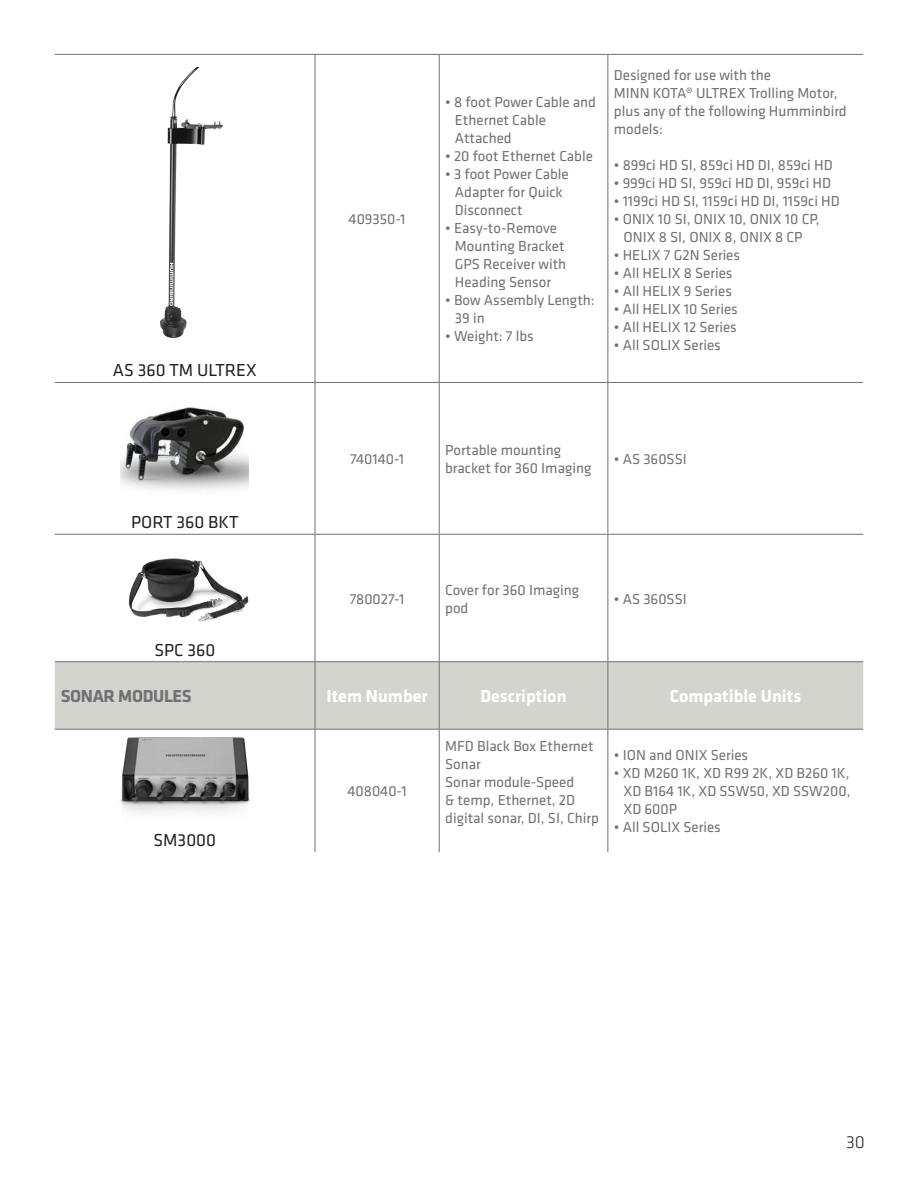
<style>
.page{position:relative;width:918px;height:1188px;background:#fff}
.page>*{position:absolute;margin:0;border:0;box-sizing:border-box;transform-origin:0 0}
.t1{font:700 18px "Klavika";color:#fff}
.t2{font:18px "Klavika";color:#231f20}
.t3{font:700 18px "Klavika";letter-spacing:-.02em;color:#717074}
.t4{font:300 18px "Klavika";color:#231f20}
.t5{font:15px/18px "Klavika";color:#717074}
</style>
<div class="page">
<svg style="left:55px;top:55px;width:260px;height:797px"></svg>
<div style="left:55px;top:534px;width:260px;height:128px;background:#fff"></div>
<div style="left:55px;top:662px;width:808px;height:67px;background:#d4d4ce"></div>
<hr style="left:315px;top:662px;width:1px;height:67px;background:#717074">
<hr style="left:439px;top:662px;width:1px;height:67px;background:#717074">
<hr style="left:608px;top:662px;width:1px;height:67px;background:#717074">
<hr style="left:55px;top:54px;width:260px;height:1px;background:#717074">
<hr style="left:315px;top:55px;width:1px;height:327px;background:#717074">
<hr style="left:439px;top:55px;width:1px;height:327px;background:#717074">
<hr style="left:315px;top:54px;width:124px;height:1px;background:#717074">
<hr style="left:439px;top:54px;width:169px;height:1px;background:#717074">
<hr style="left:608px;top:55px;width:1px;height:327px;background:#717074">
<hr style="left:608px;top:54px;width:255px;height:1px;background:#717074">
<hr style="left:55px;top:382px;width:260px;height:1px;background:#717074">
<hr style="left:315px;top:383px;width:1px;height:151px;background:#717074">
<hr style="left:315px;top:382px;width:124px;height:1px;background:#717074">
<hr style="left:439px;top:382px;width:169px;height:1px;background:#717074">
<hr style="left:439px;top:383px;width:1px;height:151px;background:#717074">
<hr style="left:608px;top:383px;width:1px;height:151px;background:#717074">
<hr style="left:608px;top:382px;width:255px;height:1px;background:#717074">
<hr style="left:55px;top:534px;width:260px;height:1px;background:#717074">
<hr style="left:315px;top:535px;width:1px;height:126px;background:#717074">
<hr style="left:315px;top:534px;width:124px;height:1px;background:#717074">
<hr style="left:439px;top:534px;width:169px;height:1px;background:#717074">
<hr style="left:439px;top:535px;width:1px;height:126px;background:#717074">
<hr style="left:608px;top:535px;width:1px;height:126px;background:#717074">
<hr style="left:608px;top:534px;width:255px;height:1px;background:#717074">
<hr style="left:55px;top:661px;width:260px;height:1px;background:#717074">
<hr style="left:315px;top:661px;width:124px;height:1px;background:#717074">
<hr style="left:439px;top:661px;width:169px;height:1px;background:#717074">
<hr style="left:608px;top:661px;width:255px;height:1px;background:#717074">
<hr style="left:55px;top:729px;width:260px;height:1px;background:#717074">
<hr style="left:315px;top:730px;width:1px;height:122px;background:#717074">
<hr style="left:315px;top:729px;width:124px;height:1px;background:#717074">
<hr style="left:439px;top:729px;width:169px;height:1px;background:#717074">
<hr style="left:439px;top:730px;width:1px;height:122px;background:#717074">
<hr style="left:608px;top:730px;width:1px;height:122px;background:#717074">
<hr style="left:608px;top:729px;width:255px;height:1px;background:#717074">
<img style="left:134px;top:68px;width:95px;height:287px">
<img style="left:121px;top:388px;width:128px;height:119px">
<img style="left:128px;top:558px;width:121px;height:64px">
<img style="left:116px;top:735px;width:138px;height:90px">
<p class="t2" style="left:113px;top:359px;width:145px">AS 360 TM ULTREX</p>
<p class="t2" style="left:131px;top:511px;width:109px">PORT 360 BKT</p>
<p class="t2" style="left:154px;top:638px;width:62px">SPC 360</p>
<p class="t5" style="left:349px;top:210px;width:58px">409350-1</p>
<p class="t5" style="left:455px;top:93px;width:143px;text-indent:-10px">• 8 foot Power Cable and<br>Ethernet Cable<br>Attached</p>
<p class="t5" style="left:445px;top:147px;width:149px">• 20 foot Ethernet Cable</p>
<p class="t5" style="left:455px;top:165px;width:115px;text-indent:-10px">• 3 foot Power Cable<br>Adapter for Quick<br>Disconnect</p>
<p class="t5" style="left:455px;top:219px;width:111px;text-indent:-10px">• Easy-to-Remove<br>Mounting Bracket</p>
<p class="t5" style="left:455px;top:255px;width:113px">GPS Receiver with<br>Heading Sensor</p>
<p class="t5" style="left:455px;top:291px;width:141px;text-indent:-10px">• Bow Assembly Length:<br>39 in</p>
<p class="t5" style="left:445px;top:327px;width:90px">• Weight: 7 lbs</p>
<p class="t5" style="left:614px;top:66px;width:234px">Designed for use with the<br>MINN KOTA® ULTREX Trolling Motor, plus any of the following Humminbird models:</p>
<p class="t5" style="left:614px;top:156px;width:220px">• 899ci HD SI, 859ci HD DI, 859ci HD</p>
<p class="t5" style="left:614px;top:174px;width:219px">• 999ci HD SI, 959ci HD DI, 959ci HD</p>
<p class="t5" style="left:614px;top:192px;width:227px">• 1199ci HD SI, 1159ci HD DI, 1159ci HD</p>
<p class="t5" style="left:614px;top:210px;width:207px;text-align:center">• ONIX 10 SI, ONIX 10, ONIX 10 CP,<br>ONIX 8 SI, ONIX 8, ONIX 8 CP</p>
<p class="t5" style="left:614px;top:246px;width:128px">• HELIX 7 G2N Series</p>
<p class="t5" style="left:614px;top:264px;width:120px">• All HELIX 8 Series</p>
<p class="t5" style="left:614px;top:282px;width:120px">• All HELIX 9 Series</p>
<p class="t5" style="left:614px;top:300px;width:125px">• All HELIX 10 Series</p>
<p class="t5" style="left:614px;top:318px;width:124px">• All HELIX 12 Series</p>
<p class="t5" style="left:614px;top:336px;width:108px">• All SOLIX Series</p>
<p class="t5" style="left:350px;top:450px;width:55px">740140-1</p>
<p class="t5" style="left:445px;top:441px;width:148px">Portable mounting bracket for 360 Imaging</p>
<p class="t5" style="left:614px;top:450px;width:74px">• AS 360SSI</p>
<p class="t5" style="left:350px;top:589px;width:56px">780027-1</p>
<p class="t5" style="left:445px;top:580px;width:136px">Cover for 360 Imaging pod</p>
<p class="t5" style="left:614px;top:589px;width:74px">• AS 360SSI</p>
<p class="t3" style="left:61px;top:683px;width:132px">SONAR MODULES</p>
<p class="t1" style="left:327px;top:683px;width:103px">Item Number</p>
<p class="t1" style="left:480px;top:683px;width:88px">Description</p>
<p class="t1" style="left:670px;top:683px;width:133px">Compatible Units</p>
<p class="t2" style="left:154px;top:828px;width:64px">SM3000</p>
<p class="t5" style="left:348px;top:782px;width:61px">408040-1</p>
<p class="t5" style="left:445px;top:737px;width:150px">MFD Black Box Ethernet<br>Sonar</p>
<p class="t5" style="left:445px;top:773px;width:155px">Sonar module-Speed<br>&amp; temp, Ethernet, 2D digital sonar, DI, SI, Chirp</p>
<p class="t5" style="left:614px;top:746px;width:136px">• ION and ONIX Series</p>
<p class="t5" style="left:624px;top:764px;width:229px;text-align:justify;text-indent:-10px">• XD M260 1K, XD R99 2K, XD B260 1K, XD B164 1K, XD SSW50, XD SSW200, XD 600P</p>
<p class="t5" style="left:614px;top:818px;width:108px">• All SOLIX Series</p>
<p class="t4" style="left:846px;top:1131px;width:20px">30</p>
</div>
